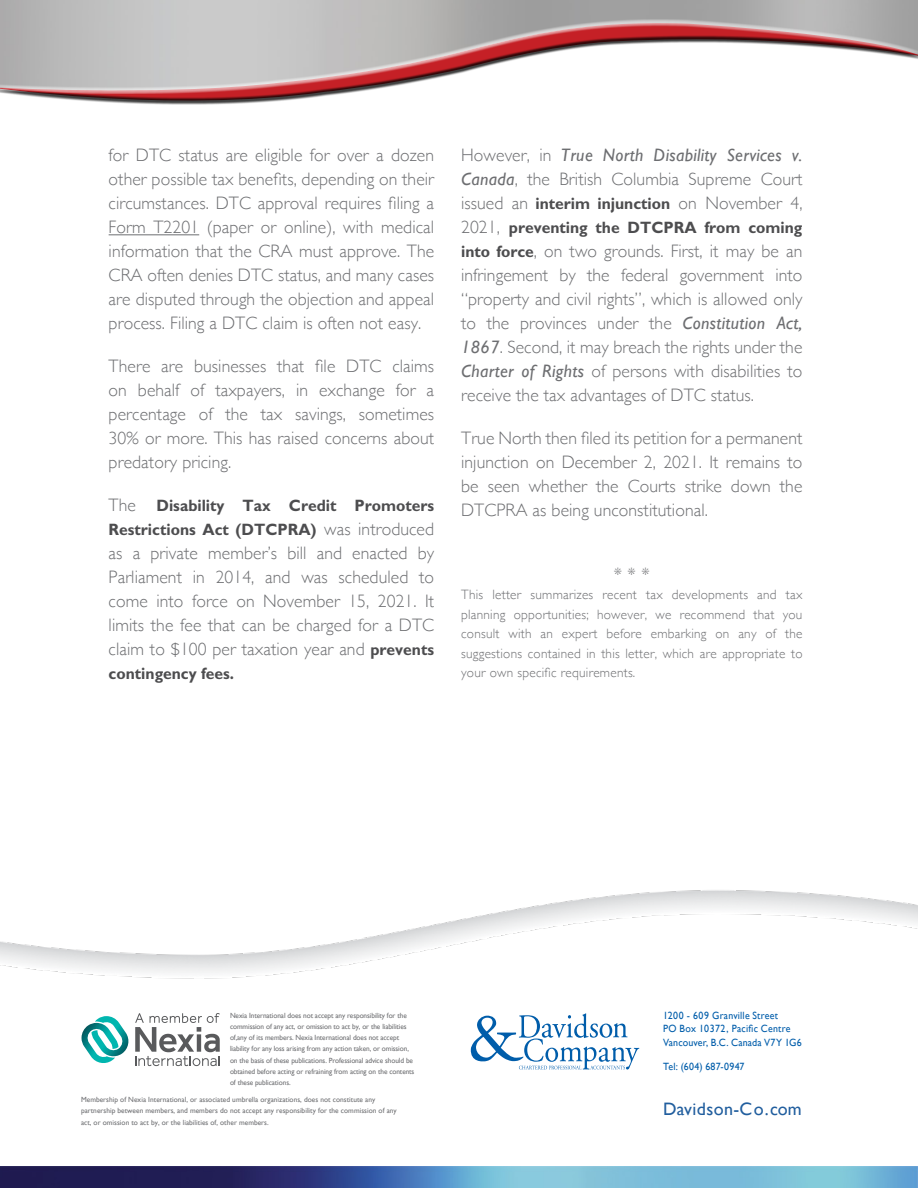
<style>
.page{position:relative;width:918px;height:1188px;background:#fff}
.page>*{position:absolute;margin:0;border:0;box-sizing:border-box;transform-origin:0 0}
.t1{font:300 18px/24px "Gill Sans";letter-spacing:.005em;color:#6d6e71;text-align:justify}
.t2{font:18px "Gill Sans";letter-spacing:.02em;color:#215e9e}
.t3{font:700 16.5px/24px "Gill Sans Std";color:#4d4d4f;scale:.95 1}
.t4{font:300 13.5px/19.5px "Gill Sans";letter-spacing:.02em;color:#6d6e71;text-align:justify}
.t5{font:10.5px/13.5px "Gill Sans";letter-spacing:.02em;color:#005daa;scale:.94 1}
.t6{font:7.5px/11.2px "Gill Sans";letter-spacing:-.01em;color:#6d6e71}
.s1{font-family:"Gill Sans";font-weight:300;font-size:18px;color:#6d6e71}
.s2{font-family:"Gill Sans Std";font-weight:700;font-size:16.5px;color:#4d4d4f}
.s3{font-weight:400;font-style:italic}
</style>
<div class="page">
<img style="left:0;top:1166px;width:918px;height:22px">
<div style="left:0;top:20px;width:918px;height:74px;background:#fff;opacity:.75"></div>
<div style="left:0;top:35px;width:918px;height:69px;background:#000;opacity:.75"></div>
<img style="left:0;top:890px;width:918px;height:89px">
<hr style="left:109px;top:234px;width:90px;height:1px;background:#6d6e71">
<svg style="left:471px;top:1013px;width:168px;height:56px"></svg>
<svg style="left:82px;top:1013px;width:138px;height:53px"></svg>
<p class="t1" style="left:109px;top:143px;width:327px">for DTC status are eligible for over a dozen other possible tax benefits, depending on their circumstances. DTC approval requires filing a Form T2201 (paper or online), with medical information that the CRA must approve. The CRA often denies DTC status, and many cases are disputed through the objection and appeal process. Filing a DTC claim is often not easy.</p>
<p class="t1" style="left:109px;top:354px;width:327px">There are businesses that file DTC claims on behalf of taxpayers, in exchange for a percentage of the tax savings, sometimes 30% or more. This has raised concerns about predatory pricing.</p>
<p class="t3" style="left:109px;top:494px;width:344px"><span class="s1">The</span> Disability Tax Credit Promoters<br>Restrictions Act (DTCPRA) <span class="s1">was introduced</span></p>
<p class="t1" style="left:109px;top:541px;width:327px">as a private member’s bill and enacted by Parliament in 2014, and was scheduled to come into force on November 15, 2021. It limits the fee that can be charged for a DTC claim to $100 per taxation year and <span class="s2">prevents</span></p>
<p class="t3" style="left:109px;top:662px;width:134px">contingency fees.</p>
<p class="t1" style="left:461px;top:143px;width:343px">However, in <span class="s3">True North Disability Services v.<br>Canada</span>, the British Columbia Supreme Court issued an <span class="s2">interim injunction</span> on November 4,</p>
<p class="t3" style="left:461px;top:216px;width:361px"><span class="s1">2021,</span> preventing the DTCPRA from coming</p>
<p class="t1" style="left:461px;top:239px;width:343px"><span class="s2">into force</span>, on two grounds. First, it may be an infringement by the federal government into “property and civil rights”, which is allowed only to the provinces under the <span class="s3">Constitution Act, 1867</span>. Second, it may breach the rights under the <span class="s3">Charter of Rights</span> of persons with disabilities to receive the tax advantages of DTC status.</p>
<p class="t1" style="left:461px;top:426px;width:343px">True North then filed its petition for a permanent injunction on December 2, 2021. It remains to be seen whether the Courts strike down the DTCPRA as being unconstitutional.</p>
<p class="t1" style="left:614px;top:561px;width:38px">* * *</p>
<p class="t4" style="left:461px;top:584px;width:343px">This letter summarizes recent tax developments and tax planning opportunities; however, we recommend that you consult with an expert before embarking on any of the suggestions contained in this letter, which are appropriate to your own specific requirements.</p>
<p class="t6" style="left:230px;top:1009px;width:186px">Nexia International does not accept any responsibility for the commission of any act, or omission to act by, or the liabilities of,any of its members. Nexia International does not accept liability for any loss arising from any action taken, or omission, on the basis of these publications. Professional advice should be obtained before acting or refraining from acting on the contents of these publications.</p>
<p class="t6" style="left:81px;top:1094px;width:317px">Membership of Nexia International, or associated umbrella organizations, does not constitute any partnership between members, and members do not accept any responsibility for the commission of any act, or omission to act by, or the liabilities of, other members.</p>
<p class="t5" style="left:663px;top:1009px;width:149px">1200 - 609 Granville Street<br>PO Box 10372, Pacific Centre<br>Vancouver, B.C. Canada V7Y 1G6</p>
<p class="t5" style="left:663px;top:1060px;width:88px">Tel: (604) 687-0947</p>
<p class="t2" style="left:663px;top:1098px;width:140px">Davidson-Co.com</p>
</div>
